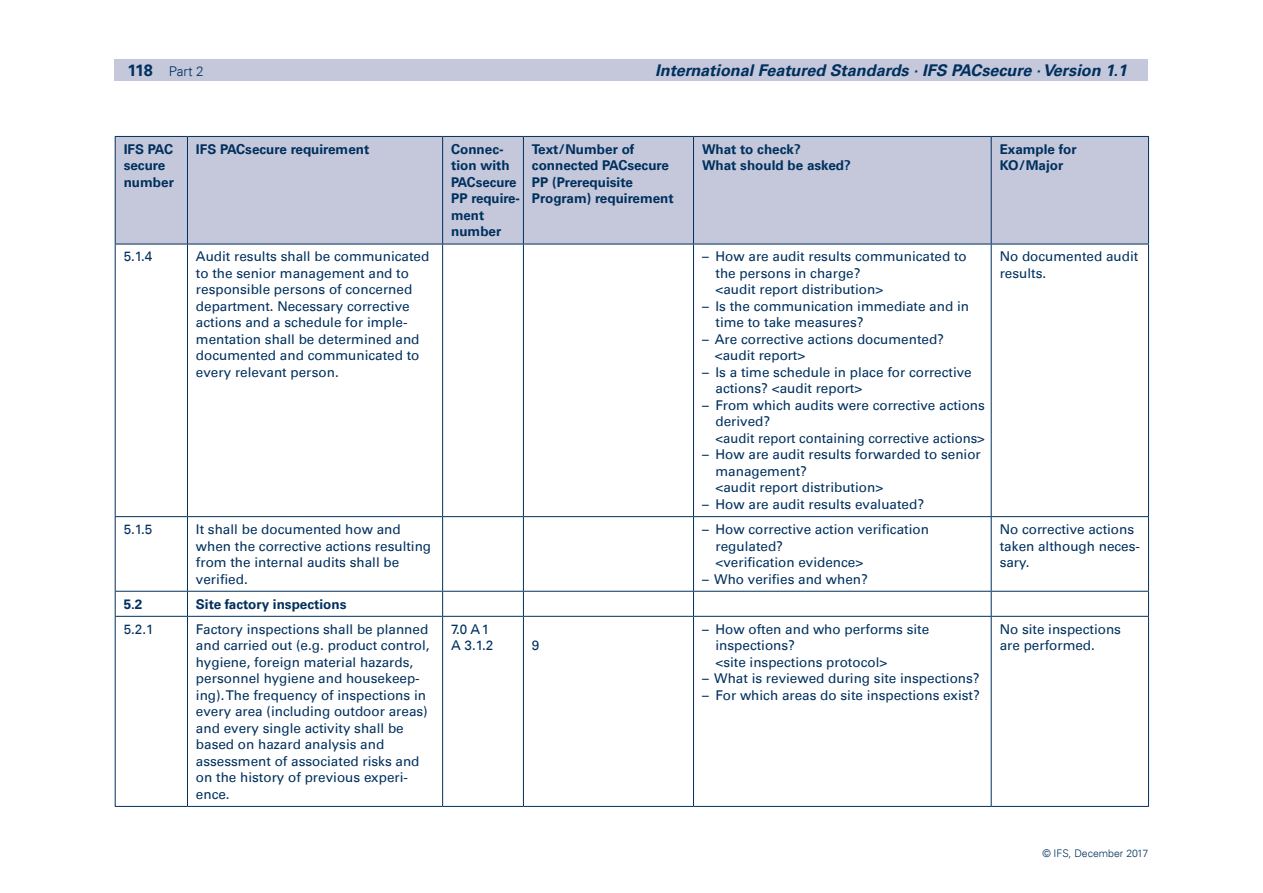
<style>
.page{position:relative;width:1263px;height:893px;background:#fff}
.page>*{position:absolute;margin:0;border:0;box-sizing:border-box;transform-origin:0 0}
.t1{font:italic 700 16.2px "Univers Com 65";color:#00305e}
.t2{font:13.5px/16.5px "Univers Com 55 Roman";color:#00305e}
.t3{font:700 13.5px/16.5px "Univers Com 65";color:#00305e}
.t4{font:300 13.5px "Univers Com 45";color:#00305e}
.t5{font:300 10.5px "Univers Com 45";color:#00305e}
.s1{font-family:"Univers Com 65";font-weight:700;font-size:16.2px}
</style>
<div class="page">
<div style="left:115px;top:60px;width:1033px;height:21px;background:#c4c8da"></div>
<div style="left:116px;top:137px;width:1032px;height:107px;background:#c4c8da"></div>
<hr style="left:187px;top:137px;width:1px;height:107px;background:#00305e">
<hr style="left:442px;top:137px;width:1px;height:107px;background:#00305e">
<hr style="left:115px;top:244px;width:1px;height:272px;background:#00305e">
<hr style="left:1148px;top:244px;width:1px;height:272px;background:#00305e">
<hr style="left:115px;top:517px;width:1px;height:74px;background:#00305e">
<hr style="left:1148px;top:517px;width:1px;height:74px;background:#00305e">
<svg style="left:115px;top:592px;width:1px;height:24px"></svg>
<svg style="left:1148px;top:592px;width:1px;height:24px"></svg>
<hr style="left:115px;top:617px;width:1px;height:189px;background:#00305e">
<hr style="left:1148px;top:617px;width:1px;height:189px;background:#00305e">
<hr style="left:115px;top:136px;width:72px;height:1px;background:#00305e">
<hr style="left:115px;top:137px;width:1px;height:107px;background:#00305e">
<hr style="left:187px;top:136px;width:256px;height:1px;background:#00305e">
<hr style="left:443px;top:136px;width:80px;height:1px;background:#00305e">
<hr style="left:523px;top:136px;width:170px;height:1px;background:#00305e">
<hr style="left:523px;top:137px;width:1px;height:107px;background:#00305e">
<hr style="left:693px;top:136px;width:298px;height:1px;background:#00305e">
<hr style="left:991px;top:136px;width:158px;height:1px;background:#00305e">
<hr style="left:1148px;top:137px;width:1px;height:107px;background:#00305e">
<hr style="left:115px;top:244px;width:72px;height:1px;background:#00305e">
<hr style="left:187px;top:244px;width:256px;height:1px;background:#00305e">
<hr style="left:443px;top:244px;width:80px;height:1px;background:#00305e">
<hr style="left:523px;top:244px;width:170px;height:1px;background:#00305e">
<hr style="left:693px;top:244px;width:298px;height:1px;background:#00305e">
<hr style="left:991px;top:244px;width:158px;height:1px;background:#00305e">
<hr style="left:693px;top:137px;width:1px;height:107px;background:#00305e">
<hr style="left:991px;top:137px;width:1px;height:107px;background:#00305e">
<hr style="left:187px;top:244px;width:1px;height:272px;background:#00305e">
<hr style="left:442px;top:244px;width:1px;height:272px;background:#00305e">
<hr style="left:523px;top:244px;width:1px;height:272px;background:#00305e">
<hr style="left:693px;top:244px;width:1px;height:272px;background:#00305e">
<hr style="left:991px;top:244px;width:1px;height:272px;background:#00305e">
<hr style="left:115px;top:516px;width:72px;height:1px;background:#00305e">
<hr style="left:187px;top:516px;width:256px;height:1px;background:#00305e">
<hr style="left:187px;top:517px;width:1px;height:74px;background:#00305e">
<hr style="left:443px;top:516px;width:80px;height:1px;background:#00305e">
<hr style="left:442px;top:517px;width:1px;height:74px;background:#00305e">
<hr style="left:523px;top:516px;width:170px;height:1px;background:#00305e">
<hr style="left:523px;top:517px;width:1px;height:74px;background:#00305e">
<hr style="left:693px;top:516px;width:298px;height:1px;background:#00305e">
<hr style="left:693px;top:517px;width:1px;height:74px;background:#00305e">
<hr style="left:991px;top:516px;width:158px;height:1px;background:#00305e">
<hr style="left:991px;top:517px;width:1px;height:74px;background:#00305e">
<svg style="left:187px;top:592px;width:1px;height:24px"></svg>
<svg style="left:442px;top:592px;width:1px;height:24px"></svg>
<svg style="left:523px;top:592px;width:1px;height:24px"></svg>
<svg style="left:693px;top:592px;width:1px;height:24px"></svg>
<svg style="left:991px;top:592px;width:1px;height:24px"></svg>
<hr style="left:115px;top:616px;width:72px;height:1px;background:#00305e">
<hr style="left:187px;top:616px;width:256px;height:1px;background:#00305e">
<hr style="left:187px;top:617px;width:1px;height:189px;background:#00305e">
<hr style="left:443px;top:616px;width:80px;height:1px;background:#00305e">
<hr style="left:442px;top:617px;width:1px;height:189px;background:#00305e">
<hr style="left:523px;top:616px;width:170px;height:1px;background:#00305e">
<hr style="left:523px;top:617px;width:1px;height:189px;background:#00305e">
<hr style="left:693px;top:616px;width:298px;height:1px;background:#00305e">
<hr style="left:693px;top:617px;width:1px;height:189px;background:#00305e">
<hr style="left:991px;top:616px;width:158px;height:1px;background:#00305e">
<hr style="left:991px;top:617px;width:1px;height:189px;background:#00305e">
<hr style="left:115px;top:806px;width:72px;height:1px;background:#00305e">
<hr style="left:187px;top:806px;width:256px;height:1px;background:#00305e">
<hr style="left:443px;top:806px;width:80px;height:1px;background:#00305e">
<hr style="left:523px;top:806px;width:170px;height:1px;background:#00305e">
<hr style="left:693px;top:806px;width:298px;height:1px;background:#00305e">
<hr style="left:991px;top:806px;width:158px;height:1px;background:#00305e">
<hr style="left:115px;top:591px;width:72px;height:1px;background:#00305e">
<hr style="left:187px;top:591px;width:256px;height:1px;background:#00305e">
<hr style="left:443px;top:591px;width:80px;height:1px;background:#00305e">
<hr style="left:523px;top:591px;width:170px;height:1px;background:#00305e">
<hr style="left:693px;top:591px;width:298px;height:1px;background:#00305e">
<hr style="left:991px;top:591px;width:158px;height:1px;background:#00305e">
<p class="t4" style="left:128px;top:63px;width:78px"><span class="s1">118</span> Part 2</p>
<p class="t1" style="left:655px;top:60px;width:473px">International Featured Standards · IFS PACsecure · Version 1.1</p>
<p class="t3" style="left:124px;top:141px;width:52px">IFS PAC secure number</p>
<p class="t3" style="left:196px;top:141px;width:175px">IFS PACsecure requirement</p>
<p class="t3" style="left:451px;top:141px;width:70px">Connec&shy;tion with<br>PACsecure<br>PP require&shy;ment number</p>
<p class="t3" style="left:532px;top:141px;width:143px">Text/Number of connected PACsecure<br>PP (Prerequisite<br>Program) requirement</p>
<p class="t3" style="left:702px;top:141px;width:150px">What to check?<br>What should be asked?</p>
<p class="t3" style="left:1000px;top:141px;width:78px">Example for<br>KO/Major</p>
<p class="t2" style="left:124px;top:248px;width:30px">5.1.4</p>
<p class="t2" style="left:196px;top:248px;width:235px">Audit results shall be communicated to the senior management and to responsible persons of concerned department. Necessary corrective actions and a schedule for imple&shy;mentation shall be determined and documented and communicated to every relevant person.</p>
<p class="t2" style="left:715px;top:248px;width:253px;text-indent:-14px">– How are audit results communicated to the persons in charge?<br>&lt;audit report distribution&gt;</p>
<p class="t2" style="left:1000px;top:248px;width:140px">No documented audit results.</p>
<p class="t2" style="left:715px;top:298px;width:255px;text-indent:-14px">– Is the communication immediate and in time to take measures?</p>
<p class="t2" style="left:715px;top:331px;width:231px;text-indent:-13px">– Are corrective actions documented? &lt;audit report&gt;</p>
<p class="t2" style="left:715px;top:364px;width:258px;text-indent:-14px">– Is a time schedule in place for corrective actions? &lt;audit report&gt;</p>
<p class="t2" style="left:715px;top:397px;width:271px;text-indent:-14px">– From which audits were corrective actions derived?<br>&lt;audit report containing corrective actions&gt;</p>
<p class="t2" style="left:715px;top:446px;width:267px;text-indent:-14px">– How are audit results forwarded to senior management?<br>&lt;audit report distribution&gt;</p>
<p class="t2" style="left:702px;top:496px;width:224px">– How are audit results evaluated?</p>
<p class="t2" style="left:124px;top:521px;width:30px">5.1.5</p>
<p class="t2" style="left:196px;top:521px;width:237px">It shall be documented how and when the corrective actions resulting from the internal audits shall be verified.</p>
<p class="t2" style="left:715px;top:521px;width:215px;text-indent:-14px">– How corrective action verification regulated?<br>&lt;verification evidence&gt;</p>
<p class="t2" style="left:702px;top:570px;width:167px">– Who verifies and when?</p>
<p class="t3" style="left:124px;top:596px;width:20px">5.2</p>
<p class="t3" style="left:196px;top:596px;width:152px">Site factory inspections</p>
<p class="t2" style="left:124px;top:621px;width:32px">5.2.1</p>
<p class="t2" style="left:196px;top:621px;width:235px">Factory inspections shall be planned and carried out (e.g. product control, hygiene, foreign material hazards, personnel hygiene and housekeep&shy;ing). The frequency of inspections in every area (including outdoor areas) and every single activity shall be based on hazard analysis and assessment of associated risks and on the history of previous experi&shy;ence.</p>
<p class="t2" style="left:451px;top:621px;width:44px">7.0 A1<br>A 3.1.2</p>
<p class="t2" style="left:532px;top:637px;width:9px">9</p>
<p class="t2" style="left:715px;top:621px;width:215px;text-indent:-14px">– How often and who performs site inspections?<br>&lt;site inspections protocol&gt;</p>
<p class="t2" style="left:702px;top:670px;width:279px">– What is reviewed during site inspections?</p>
<p class="t2" style="left:702px;top:687px;width:279px">– For which areas do site inspections exist?</p>
<p class="t2" style="left:1000px;top:521px;width:142px">No corrective actions taken although neces&shy;sary.</p>
<p class="t2" style="left:1000px;top:621px;width:123px">No site inspections are performed.</p>
<p class="t5" style="left:1042px;top:847px;width:107px">© IFS, December 2017</p>
</div>
